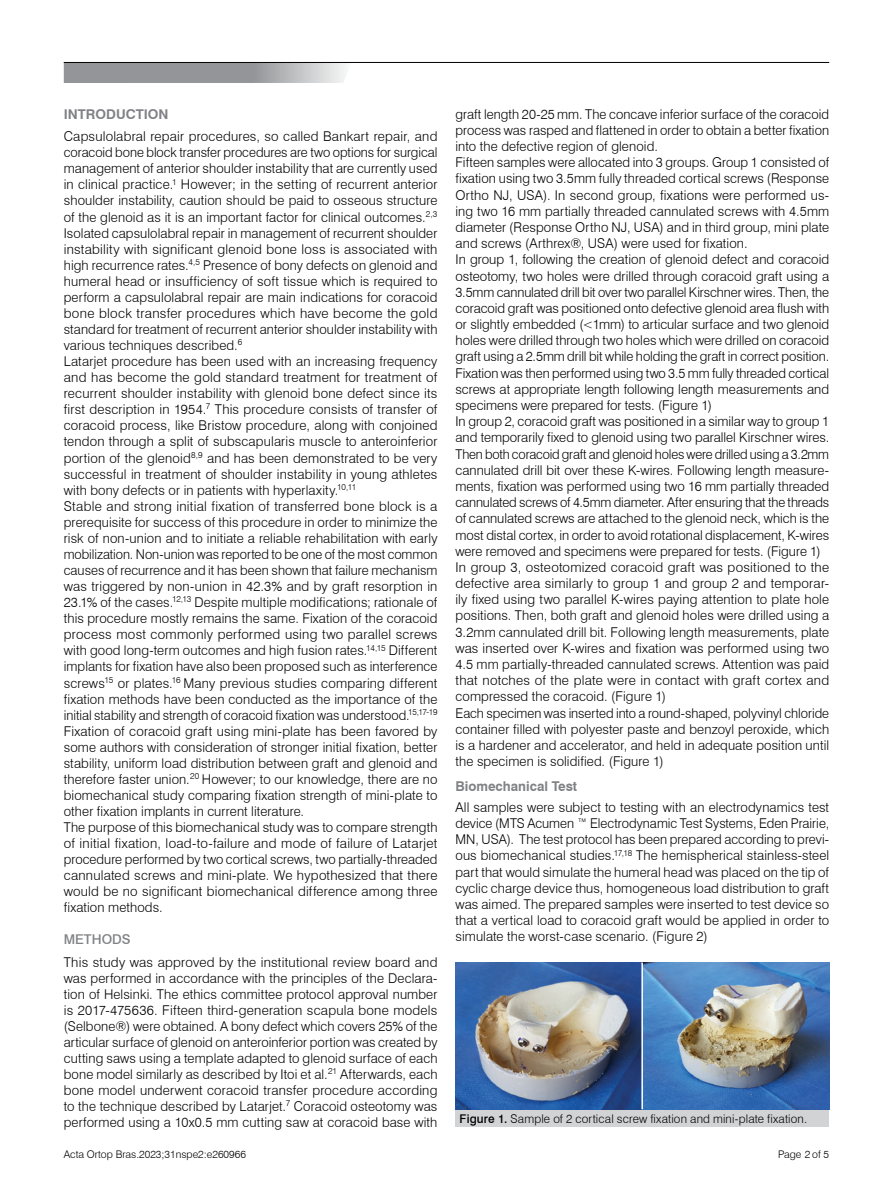
<style>
.page{position:relative;width:893px;height:1191px;background:#fff}
.page>*{position:absolute;margin:0;border:0;box-sizing:border-box;transform-origin:0 0}
.t1{font:300 13.5px/16px "Swiss 721 BT";letter-spacing:.005em;color:#000}
.t2{font:700 13.5px "Swiss 721 BT";color:#808285}
.t3{font:500 13.5px "Swiss 721 BT";color:#808285}
.t4{font:300 12px "Swiss 721 BT";letter-spacing:.015em;color:#000}
.t5{font:300 10.5px "Swiss 721 BT";color:#000}
.s1{font-weight:500}
</style>
<div class="page">
<svg style="left:64px;top:63px;width:281px;height:20px;background:#a2a4a7"></svg>
<hr style="left:64px;top:62px;width:765px;height:1px;background:#000">
<div style="left:455px;top:1109px;width:374px;height:18px;background:#d1d3d4"></div>
<img style="left:455px;top:962px;width:374px;height:147px">
<hr style="left:641px;top:962px;width:2px;height:147px;background:#fff">
<p class="t2" style="left:64px;top:106px;width:106px">INTRODUCTION</p>
<p class="t1" style="left:64px;top:128px;width:375px">Capsulolabral repair procedures, so called Bankart repair, and coracoid bone block transfer procedures are two options for surgical management of anterior shoulder instability that are currently used in clinical practice.<sup>1</sup> However; in the setting of recurrent anterior shoulder instability, caution should be paid to osseous structure of the glenoid as it is an important factor for clinical outcomes.<sup>2,3<br></sup>Isolated capsulolabral repair in management of recurrent shoulder instability with significant glenoid bone loss is associated with high recurrence rates.<sup>4,5</sup> Presence of bony defects on glenoid and humeral head or insufficiency of soft tissue which is required to perform a capsulolabral repair are main indications for coracoid bone block transfer procedures which have become the gold standard for treatment of recurrent anterior shoulder instability with various techniques described.<sup>6<br></sup>Latarjet procedure has been used with an increasing frequency and has become the gold standard treatment for treatment of recurrent shoulder instability with glenoid bone defect since its first description in 1954.<sup>7</sup> This procedure consists of transfer of coracoid process, like Bristow procedure, along with conjoined tendon through a split of subscapularis muscle to anteroinferior portion of the glenoid<sup>8,9</sup> and has been demonstrated to be very successful in treatment of shoulder instability in young athletes with bony defects or in patients with hyperlaxity.<sup>10,11<br></sup>Stable and strong initial fixation of transferred bone block is a prerequisite for success of this procedure in order to minimize the risk of non-union and to initiate a reliable rehabilitation with early mobilization. Non-union was reported to be one of the most common causes of recurrence and it has been shown that failure mechanism was triggered by non-union in 42.3% and by graft resorption in 23.1% of the cases.<sup>12,13</sup> Despite multiple modifications; rationale of this procedure mostly remains the same. Fixation of the coracoid process most commonly performed using two parallel screws with good long-term outcomes and high fusion rates.<sup>14,15</sup> Different implants for fixation have also been proposed such as interference screws<sup>15</sup> or plates.<sup>16</sup> Many previous studies comparing different fixation methods have been conducted as the importance of the initial stability and strength of coracoid fixation was understood.<sup>15,17-19<br></sup>Fixation of coracoid graft using mini-plate has been favored by some authors with consideration of stronger initial fixation, better stability, uniform load distribution between graft and glenoid and therefore faster union.<sup>20</sup> However; to our knowledge, there are no biomechanical study comparing fixation strength of mini-plate to other fixation implants in current literature.<br>The purpose of this biomechanical study was to compare strength of initial fixation, load-to-failure and mode of failure of Latarjet procedure performed by two cortical screws, two partially-threaded cannulated screws and mini-plate. We hypothesized that there would be no significant biomechanical difference among three fixation methods.</p>
<p class="t3" style="left:64px;top:931px;width:68px">METHODS</p>
<p class="t1" style="left:64px;top:953px;width:375px;text-align:justify">This study was approved by the institutional review board and was performed in accordance with the principles of the Declara&shy;tion of Helsinki. The ethics committee protocol approval number is 2017-475636. Fifteen third-generation scapula bone models (Selbone®) were obtained. A bony defect which covers 25% of the articular surface of glenoid on anteroinferior portion was created by cutting saws using a template adapted to glenoid surface of each bone model similarly as described by Itoi et al.<sup>21</sup> Afterwards, each bone model underwent coracoid transfer procedure according to the technique described by Latarjet.<sup>7</sup> Coracoid osteotomy was performed using a 10x0.5 mm cutting saw at coracoid base with</p>
<p class="t1" style="left:455px;top:106px;width:375px">graft length 20-25 mm. The concave inferior surface of the coracoid process was rasped and flattened in order to obtain a better fixation into the defective region of glenoid.<br>Fifteen samples were allocated into 3 groups. Group 1 consisted of fixation using two 3.5mm fully threaded cortical screws (Response Ortho NJ, USA). In second group, fixations were performed us&shy;ing two 16 mm partially threaded cannulated screws with 4.5mm diameter (Response Ortho NJ, USA) and in third group, mini plate and screws (Arthrex®, USA) were used for fixation.<br>In group 1, following the creation of glenoid defect and coracoid osteotomy, two holes were drilled through coracoid graft using a 3.5mm cannulated drill bit over two parallel Kirschner wires. Then, the coracoid graft was positioned onto defective glenoid area flush with or slightly embedded (&lt;1mm) to articular surface and two glenoid holes were drilled through two holes which were drilled on coracoid graft using a 2.5mm drill bit while holding the graft in correct position.<br>Fixation was then performed using two 3.5 mm fully threaded cortical screws at appropriate length following length measurements and specimens were prepared for tests. (Figure 1)<br>In group 2, coracoid graft was positioned in a similar way to group 1 and temporarily fixed to glenoid using two parallel Kirschner wires.<br>Then both coracoid graft and glenoid holes were drilled using a 3.2mm cannulated drill bit over these K-wires. Following length measure&shy;ments, fixation was performed using two 16 mm partially threaded cannulated screws of 4.5mm diameter. After ensuring that the threads of cannulated screws are attached to the glenoid neck, which is the most distal cortex, in order to avoid rotational displacement, K-wires were removed and specimens were prepared for tests. (Figure 1)<br>In group 3, osteotomized coracoid graft was positioned to the defective area similarly to group 1 and group 2 and temporar&shy;ily fixed using two parallel K-wires paying attention to plate hole positions. Then, both graft and glenoid holes were drilled using a 3.2mm cannulated drill bit. Following length measurements, plate was inserted over K-wires and fixation was performed using two 4.5 mm partially-threaded cannulated screws. Attention was paid that notches of the plate were in contact with graft cortex and compressed the coracoid. (Figure 1)<br>Each specimen was inserted into a round-shaped, polyvinyl chloride container filled with polyester paste and benzoyl peroxide, which is a hardener and accelerator, and held in adequate position until the specimen is solidified. (Figure 1)</p>
<p class="t2" style="left:455px;top:778px;width:123px">Biomechanical Test</p>
<p class="t1" style="left:455px;top:799px;width:375px;text-align:justify">All samples were subject to testing with an electrodynamics test device (MTS Acumen ™ Electrodynamic Test Systems, Eden Prairie, MN, USA). The test protocol has been prepared according to previ&shy;ous biomechanical studies.<sup>17,18</sup> The hemispherical stainless-steel part that would simulate the humeral head was placed on the tip of cyclic charge device thus, homogeneous load distribution to graft was aimed. The prepared samples were inserted to test device so that a vertical load to coracoid graft would be applied in order to simulate the worst-case scenario. (Figure 2)</p>
<p class="t4" style="left:460px;top:1111px;width:349px"><span class="s1">Figure 1.</span> Sample of 2 cortical screw fixation and mini-plate fixation.</p>
<p class="t5" style="left:64px;top:1147px;width:184px">Acta Ortop Bras.2023;31nspe2:e260966</p>
<p class="t5" style="left:778px;top:1147px;width:53px">Page 2 of 5</p>
</div>
